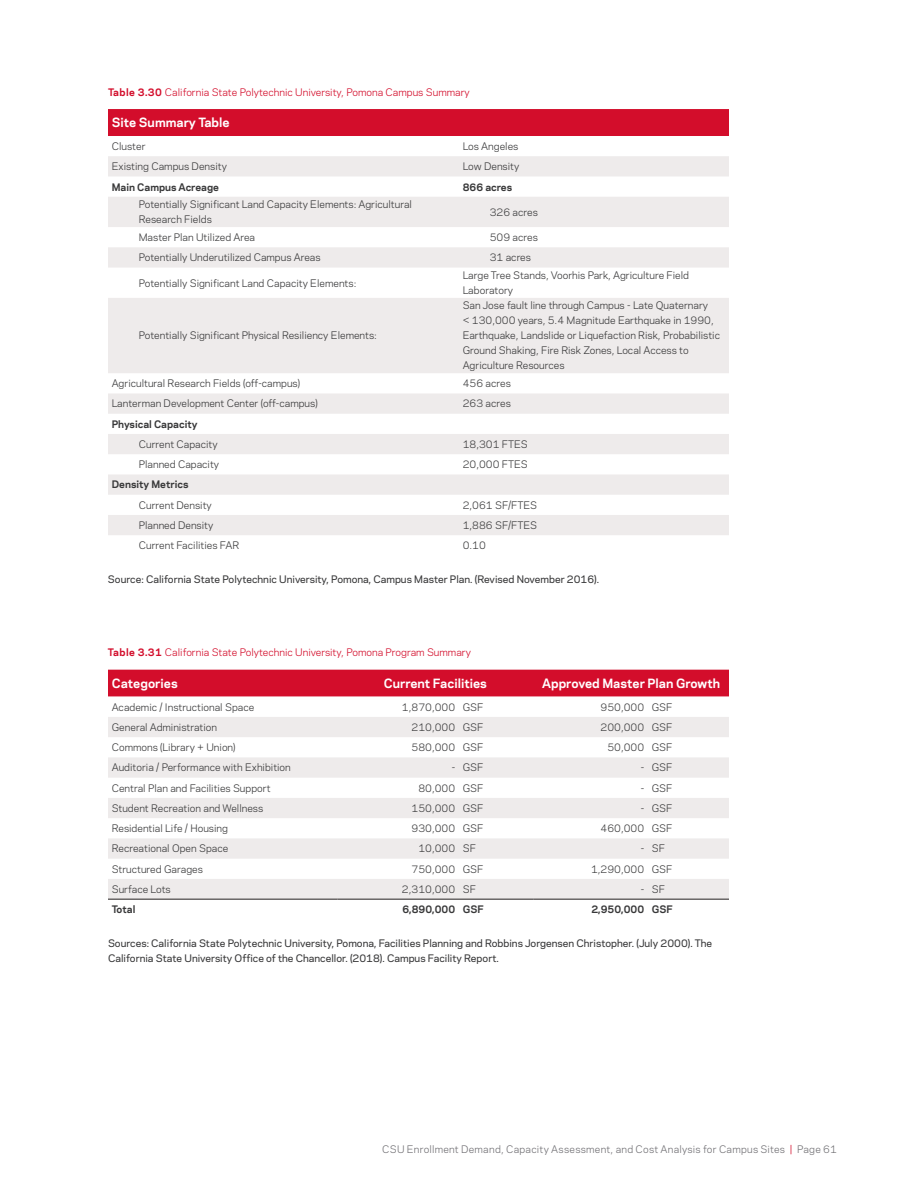
<style>
.page{position:relative;width:918px;height:1188px;background:#fff}
.page>*{position:absolute;margin:0;border:0;box-sizing:border-box;transform-origin:0 0}
.t1{font:700 12px "HOK Sans Pro";color:#fff}
.t2{font:9.75px/15px "HOK Sans Pro";color:#383839}
.t3{font:500 9.75px/15px "HOK Sans Pro";color:#383839}
.t4{font:9.75px "HOK Sans Pro";color:#d30d2b}
.t5{font:700 9.75px "HOK Sans Pro";color:#383839}
.t6{font:9.75px "HOK Sans Pro";letter-spacing:.025em;color:#717074}
.s1{font-weight:700}
.s2{color:#d30d2b}
</style>
<div class="page">
<div style="left:108px;top:109px;width:621px;height:27px;background:#d30d2b"></div>
<svg style="left:108px;top:156px;width:621px;height:379px;fill:#eeebeb"></svg>
<div style="left:108px;top:670px;width:621px;height:27px;background:#d30d2b"></div>
<svg style="left:108px;top:717px;width:621px;height:182px;fill:#eeebeb"></svg>
<hr style="left:108px;top:899px;width:230px;height:1px;background:#231f20">
<hr style="left:338px;top:899px;width:121px;height:1px;background:#231f20">
<hr style="left:459px;top:899px;width:74px;height:1px;background:#231f20">
<hr style="left:533px;top:899px;width:115px;height:1px;background:#231f20">
<hr style="left:648px;top:899px;width:81px;height:1px;background:#231f20">
<p class="t4" style="left:108px;top:84px;width:363px"><span class="s1">Table 3.30</span> California State Polytechnic University, Pomona Campus Summary</p>
<p class="t1" style="left:112px;top:114px;width:119px">Site Summary Table</p>
<p class="t2" style="left:112px;top:138px;width:35px">Cluster</p>
<p class="t2" style="left:463px;top:138px;width:57px">Los Angeles</p>
<p class="t2" style="left:112px;top:158px;width:117px">Existing Campus Density</p>
<p class="t2" style="left:463px;top:158px;width:58px">Low Density</p>
<p class="t5" style="left:112px;top:179px;width:109px">Main Campus Acreage</p>
<p class="t5" style="left:463px;top:179px;width:51px">866 acres</p>
<p class="t2" style="left:139px;top:197px;width:275px">Potentially Significant Land Capacity Elements: Agricultural<br>Research Fields</p>
<p class="t2" style="left:490px;top:204px;width:50px">326 acres</p>
<p class="t2" style="left:139px;top:229px;width:118px">Master Plan Utilized Area</p>
<p class="t2" style="left:490px;top:229px;width:50px">509 acres</p>
<p class="t2" style="left:139px;top:250px;width:183px">Potentially Underutilized Campus Areas</p>
<p class="t2" style="left:490px;top:250px;width:43px">31 acres</p>
<p class="t2" style="left:139px;top:275px;width:219px">Potentially Significant Land Capacity Elements:</p>
<p class="t2" style="left:463px;top:267px;width:228px">Large Tree Stands, Voorhis Park, Agriculture Field<br>Laboratory</p>
<p class="t2" style="left:139px;top:328px;width:240px">Potentially Significant Physical Resiliency Elements:</p>
<p class="t2" style="left:463px;top:298px;width:259px">San Jose fault line through Campus - Late Quaternary<br>&lt; 130,000 years, 5.4 Magnitude Earthquake in 1990, Earthquake, Landslide or Liquefaction Risk, Probabilistic Ground Shaking, Fire Risk Zones, Local Access to Agriculture Resources</p>
<p class="t2" style="left:112px;top:375px;width:190px">Agricultural Research Fields (off-campus)</p>
<p class="t2" style="left:463px;top:375px;width:50px">456 acres</p>
<p class="t2" style="left:112px;top:396px;width:207px">Lanterman Development Center (off-campus)</p>
<p class="t2" style="left:463px;top:396px;width:50px">263 acres</p>
<p class="t5" style="left:112px;top:417px;width:87px">Physical Capacity</p>
<p class="t2" style="left:139px;top:436px;width:80px">Current Capacity</p>
<p class="t2" style="left:463px;top:436px;width:67px">18,301 FTES</p>
<p class="t2" style="left:139px;top:456px;width:82px">Planned Capacity</p>
<p class="t2" style="left:463px;top:456px;width:67px">20,000 FTES</p>
<p class="t5" style="left:112px;top:477px;width:78px">Density Metrics</p>
<p class="t2" style="left:139px;top:497px;width:75px">Current Density</p>
<p class="t2" style="left:463px;top:497px;width:76px">2,061 SF/FTES</p>
<p class="t2" style="left:139px;top:517px;width:76px">Planned Density</p>
<p class="t2" style="left:463px;top:517px;width:76px">1,886 SF/FTES</p>
<p class="t2" style="left:139px;top:537px;width:102px">Current Facilities FAR</p>
<p class="t2" style="left:463px;top:537px;width:25px">0.10</p>
<p class="t3" style="left:108px;top:571px;width:493px">Source: California State Polytechnic University, Pomona, Campus Master Plan. (Revised November 2016).</p>
<p class="t4" style="left:108px;top:645px;width:365px"><span class="s1">Table 3.31</span> California State Polytechnic University, Pomona Program Summary</p>
<p class="t1" style="left:112px;top:674px;width:67px">Categories</p>
<p class="t1" style="left:384px;top:674px;width:105px">Current Facilities</p>
<p class="t1" style="left:542px;top:674px;width:179px">Approved Master Plan Growth</p>
<p class="t2" style="left:112px;top:699px;width:144px">Academic / Instructional Space</p>
<p class="t2" style="left:402px;top:699px;width:83px">1,870,000 GSF</p>
<p class="t2" style="left:601px;top:699px;width:73px">950,000 GSF</p>
<p class="t2" style="left:112px;top:719px;width:107px">General Administration</p>
<p class="t2" style="left:412px;top:719px;width:73px">210,000 GSF</p>
<p class="t2" style="left:601px;top:719px;width:73px">200,000 GSF</p>
<p class="t2" style="left:112px;top:739px;width:125px">Commons (Library + Union)</p>
<p class="t2" style="left:412px;top:739px;width:73px">580,000 GSF</p>
<p class="t2" style="left:607px;top:739px;width:67px">50,000 GSF</p>
<p class="t2" style="left:112px;top:760px;width:181px">Auditoria / Performance with Exhibition</p>
<p class="t2" style="left:452px;top:760px;width:33px">- GSF</p>
<p class="t2" style="left:641px;top:760px;width:33px">- GSF</p>
<p class="t2" style="left:112px;top:780px;width:160px">Central Plan and Facilities Support</p>
<p class="t2" style="left:418px;top:780px;width:67px">80,000 GSF</p>
<p class="t2" style="left:641px;top:780px;width:33px">- GSF</p>
<p class="t2" style="left:112px;top:800px;width:153px">Student Recreation and Wellness</p>
<p class="t2" style="left:412px;top:800px;width:73px">150,000 GSF</p>
<p class="t2" style="left:641px;top:800px;width:33px">- GSF</p>
<p class="t2" style="left:112px;top:820px;width:118px">Residential Life / Housing</p>
<p class="t2" style="left:412px;top:820px;width:73px">930,000 GSF</p>
<p class="t2" style="left:601px;top:820px;width:73px">460,000 GSF</p>
<p class="t2" style="left:112px;top:841px;width:118px">Recreational Open Space</p>
<p class="t2" style="left:418px;top:841px;width:59px">10,000 SF</p>
<p class="t2" style="left:641px;top:841px;width:26px">- SF</p>
<p class="t2" style="left:112px;top:861px;width:93px">Structured Garages</p>
<p class="t2" style="left:412px;top:861px;width:73px">750,000 GSF</p>
<p class="t2" style="left:591px;top:861px;width:83px">1,290,000 GSF</p>
<p class="t2" style="left:112px;top:881px;width:61px">Surface Lots</p>
<p class="t2" style="left:402px;top:881px;width:75px">2,310,000 SF</p>
<p class="t2" style="left:641px;top:881px;width:26px">- SF</p>
<p class="t5" style="left:112px;top:902px;width:25px">Total</p>
<p class="t5" style="left:403px;top:902px;width:83px">6,890,000 GSF</p>
<p class="t5" style="left:592px;top:902px;width:83px">2,950,000 GSF</p>
<p class="t3" style="left:108px;top:935px;width:606px">Sources: California State Polytechnic University, Pomona, Facilities Planning and Robbins Jorgensen Christopher. (July 2000). The<br>California State University Office of the Chancellor. (2018). Campus Facility Report.</p>
<p class="t6" style="left:382px;top:1142px;width:456px">CSU Enrollment Demand, Capacity Assessment, and Cost Analysis for Campus Sites <span class="s2">|</span> Page 61</p>
</div>
